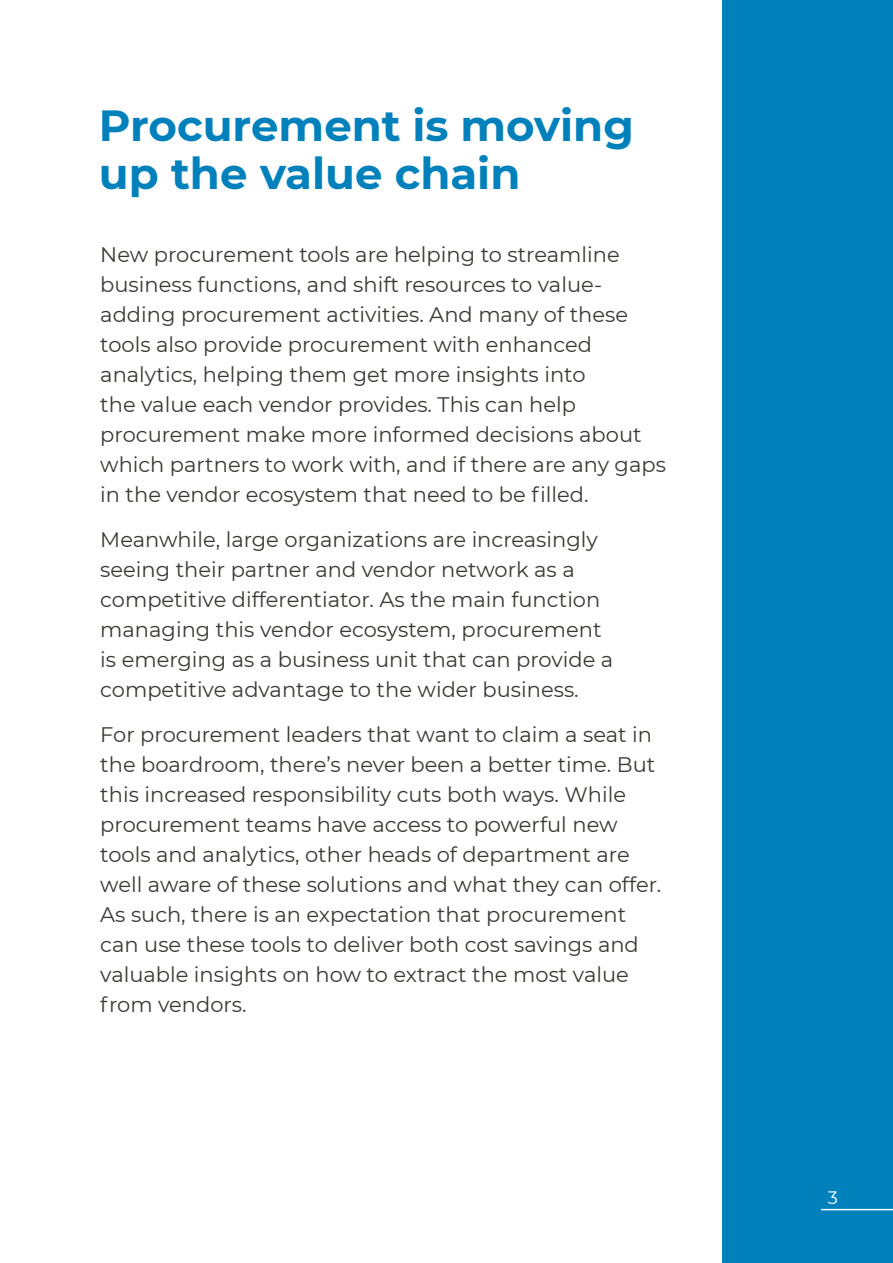
<style>
.page{position:relative;width:893px;height:1263px;background:#fff}
.page>*{position:absolute;margin:0;border:0;box-sizing:border-box;transform-origin:0 0}
.t1{font:700 43.5px/48px "Montserrat";color:#0081bc}
.t2{font:21px/30px "Montserrat";color:#383a35}
.t3{font:18px "Montserrat";color:#fff}
</style>
<div class="page">
<div style="left:722px;top:0;width:171px;height:1263px;background:#0081bc"></div>
<hr style="left:821px;top:1209px;width:72px;height:1px;background:#fff">
<p class="t1" style="left:99px;top:100px;width:537px">Procurement is moving up the value chain</p>
<p class="t2" style="left:100px;top:239px;width:567px">New procurement tools are helping to streamline business functions, and shift resources to value&shy;adding procurement activities. And many of these tools also provide procurement with enhanced analytics, helping them get more insights into<br>the value each vendor provides. This can help procurement make more informed decisions about which partners to work with, and if there are any gaps in the vendor ecosystem that need to be filled.</p>
<p class="t2" style="left:100px;top:524px;width:515px">Meanwhile, large organizations are increasingly seeing their partner and vendor network as a competitive differentiator. As the main function managing this vendor ecosystem, procurement is emerging as a business unit that can provide a competitive advantage to the wider business.</p>
<p class="t2" style="left:100px;top:719px;width:563px">For procurement leaders that want to claim a seat in the boardroom, there’s never been a better time. But this increased responsibility cuts both ways. While procurement teams have access to powerful new tools and analytics, other heads of department are well aware of these solutions and what they can offer.<br>As such, there is an expectation that procurement can use these tools to deliver both cost savings and valuable insights on how to extract the most value from vendors.</p>
<p class="t3" style="left:828px;top:1186px;width:12px">3</p>
</div>
